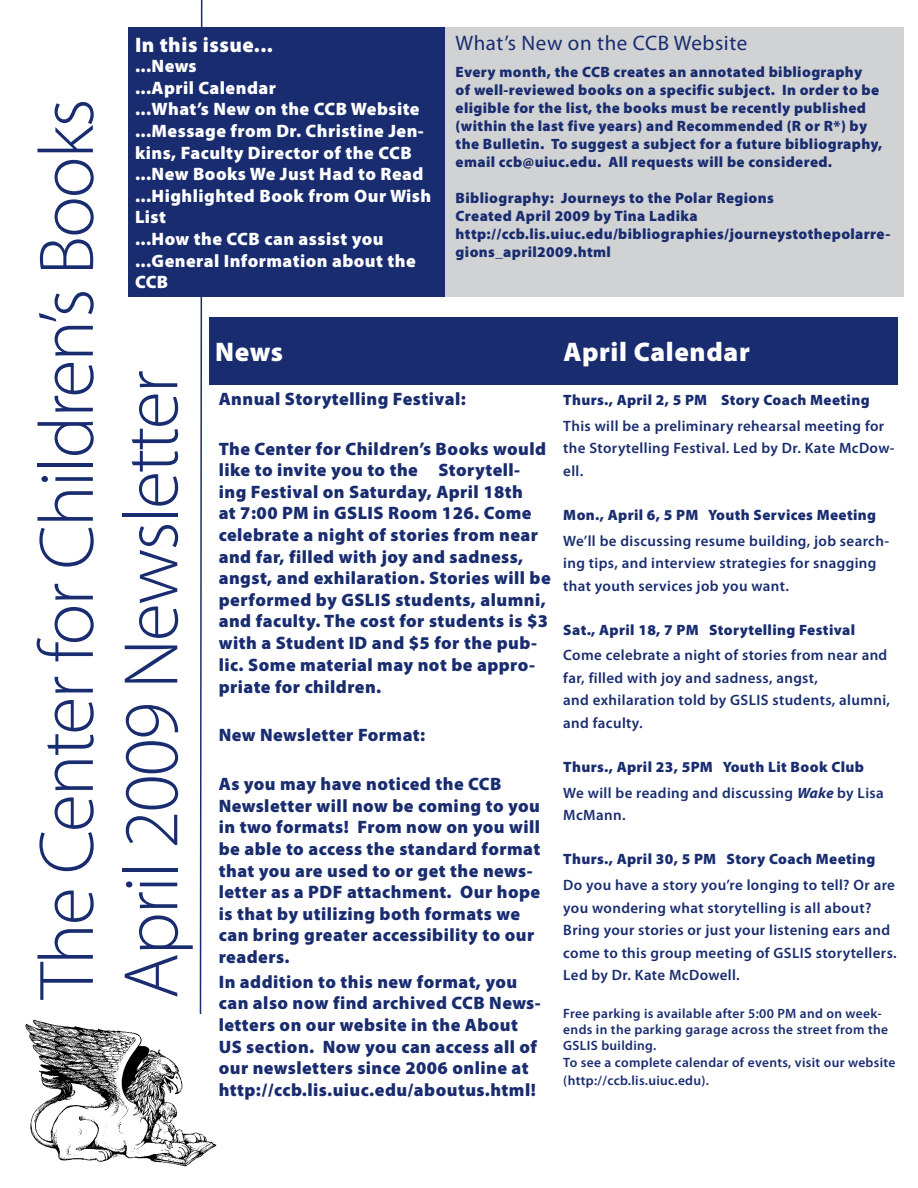
<style>
.page{position:relative;width:918px;height:1188px;background:#fff}
.page>*{position:absolute;margin:0;border:0;box-sizing:border-box;transform-origin:0 0}
.t1{font:300 78px "Myriad Pro";letter-spacing:-.025em;color:#182c6f}
.Caption_1{font:900 27px "Myriad Pro";letter-spacing:.025em;color:#fff}
.Head_1{font:21px "Myriad Pro";letter-spacing:.025em;color:#182c6f}
.TOC_Head{font:900 21px "Myriad Pro";letter-spacing:.025em;color:#fff}
.Caption_2{font:900 18px/21.6px "Myriad Pro";letter-spacing:.025em;color:#182c6f}
.TOC_Head-2{font:900 18px/21.6px "Myriad Pro";letter-spacing:.025em;color:#fff}
.Address_1{font:600 15px/22.5px "Myriad Pro";letter-spacing:.025em;color:#182c6f}
.Address_1-2{font:900 15px/18px "Myriad Pro";letter-spacing:.025em;color:#182c6f}
.Caption_2-2{font:900 15px "Myriad Pro";letter-spacing:.025em;color:#182c6f}
.Address_1-3{font:600 13.5px/16.2px "Myriad Pro";letter-spacing:.025em;color:#182c6f}
.s1{font-weight:700;font-style:italic}
</style>
<div class="page">
<svg style="left:199px;top:0;width:4px;height:1014px"></svg>
<div style="left:128px;top:27px;width:318px;height:270px;background:#182c6f"></div>
<div style="left:446px;top:27px;width:458px;height:270px;background:#d1d2d4"></div>
<div style="left:209px;top:317px;width:689px;height:68px;background:#182c6f"></div>
<img style="left:25px;top:1019px;width:192px;height:148px">
<p class="t1" style="left:20px;top:999px;width:902px;rotate:-90deg">The Center for Children’s Books</p>
<p class="TOC_Head" style="left:135px;top:31px;width:139px">In this issue...</p>
<p class="TOC_Head-2" style="left:135px;top:55px;width:143px">...News<br>...April Calendar</p>
<p class="TOC_Head-2" style="left:135px;top:98px;width:286px">...What’s New on the CCB Website</p>
<p class="TOC_Head-2" style="left:135px;top:119px;width:290px">...Message from Dr. Christine Jen&shy;kins, Faculty Director of the CCB</p>
<p class="TOC_Head-2" style="left:135px;top:163px;width:290px">...New Books We Just Had to Read</p>
<p class="TOC_Head-2" style="left:135px;top:184px;width:298px">...Highlighted Book from Our Wish<br>List</p>
<p class="TOC_Head-2" style="left:135px;top:227px;width:250px">...How the CCB can assist you</p>
<p class="TOC_Head-2" style="left:135px;top:249px;width:282px">...General Information about the<br>CCB</p>
<p class="Head_1" style="left:456px;top:30px;width:293px">What’s New on the CCB Website</p>
<p class="Address_1-2" style="left:456px;top:63px;width:428px">Every month, the CCB creates an annotated bibliography<br>of well-reviewed books on a specific subject. In order to be eligible for the list, the books must be recently published (within the last five years) and Recommended (R or R*) by the Bulletin. To suggest a subject for a future bibliography, email ccb@uiuc.edu. All requests will be considered.</p>
<p class="Address_1-2" style="left:456px;top:189px;width:320px">Bibliography: Journeys to the Polar Regions</p>
<p class="Address_1-2" style="left:456px;top:207px;width:244px">Created April 2009 by Tina Ladika</p>
<p class="Address_1-2" style="left:456px;top:225px;width:436px">http://ccb.lis.uiuc.edu/bibliographies/journeystothepolarre&shy;gions_april2009.html</p>
<p class="t1" style="left:104px;top:999px;width:630px;rotate:-90deg">April 2009 Newsletter</p>
<p class="Caption_1" style="left:215px;top:334px;width:69px">News</p>
<p class="Caption_1" style="left:563px;top:334px;width:188px">April Calendar</p>
<p class="Caption_2" style="left:219px;top:387px;width:249px">Annual Storytelling Festival:</p>
<p class="Caption_2" style="left:219px;top:437px;width:334px">The Center for Children’s Books would like to invite you to the Storytell&shy;ing Festival on Saturday, April 18th<br>at 7:00 PM in GSLIS Room 126. Come celebrate a night of stories from near and far, filled with joy and sadness, angst, and exhilaration. Stories will be performed by GSLIS students, alumni, and faculty. The cost for students is $3 with a Student ID and $5 for the pub&shy;lic. Some material may not be appro&shy;priate for children.</p>
<p class="Caption_2" style="left:219px;top:723px;width:208px">New Newsletter Format:</p>
<p class="Caption_2" style="left:219px;top:773px;width:323px">As you may have noticed the CCB<br>Newsletter will now be coming to you in two formats! From now on you will be able to access the standard format that you are used to or get the news&shy;letter as a PDF attachment. Our hope is that by utilizing both formats we can bring greater accessibility to our readers.</p>
<p class="Caption_2" style="left:219px;top:970px;width:323px">In addition to this new format, you can also now find archived CCB News&shy;letters on our website in the About US section. Now you can access all of our newsletters since 2006 online at http://ccb.lis.uiuc.edu/aboutus.html!</p>
<p class="Caption_2-2" style="left:563px;top:390px;width:308px">Thurs., April 2, 5 PM Story Coach Meeting</p>
<p class="Address_1" style="left:563px;top:414px;width:333px">This will be a preliminary rehearsal meeting for the Storytelling Festival. Led by Dr. Kate McDow&shy;ell.</p>
<p class="Caption_2-2" style="left:563px;top:505px;width:314px">Mon., April 6, 5 PM Youth Services Meeting</p>
<p class="Address_1" style="left:563px;top:529px;width:327px">We’ll be discussing resume building, job search&shy;ing tips, and interview strategies for snagging that youth services job you want.</p>
<p class="Caption_2-2" style="left:563px;top:620px;width:293px">Sat., April 18, 7 PM Storytelling Festival</p>
<p class="Address_1" style="left:563px;top:644px;width:326px">Come celebrate a night of stories from near and far, filled with joy and sadness, angst,</p>
<p class="Address_1" style="left:563px;top:689px;width:328px">and exhilaration told by GSLIS students, alumni, and faculty.</p>
<p class="Caption_2-2" style="left:563px;top:757px;width:302px">Thurs., April 23, 5PM Youth Lit Book Club</p>
<p class="Address_1" style="left:563px;top:781px;width:322px">We will be reading and discussing <span class="s1">Wake</span> by Lisa<br>McMann.</p>
<p class="Caption_2-2" style="left:563px;top:849px;width:314px">Thurs., April 30, 5 PM Story Coach Meeting</p>
<p class="Address_1" style="left:563px;top:873px;width:335px">Do you have a story you’re longing to tell? Or are you wondering what storytelling is all about?<br>Bring your stories or just your listening ears and come to this group meeting of GSLIS storytellers.<br>Led by Dr. Kate McDowell.</p>
<p class="Address_1-3" style="left:563px;top:1005px;width:326px">Free parking is available after 5:00 PM and on week&shy;ends in the parking garage across the street from the<br>GSLIS building.</p>
<p class="Address_1-3" style="left:563px;top:1053px;width:334px;line-height:18px">To see a complete calendar of events, visit our website (http://ccb.lis.uiuc.edu).</p>
</div>
